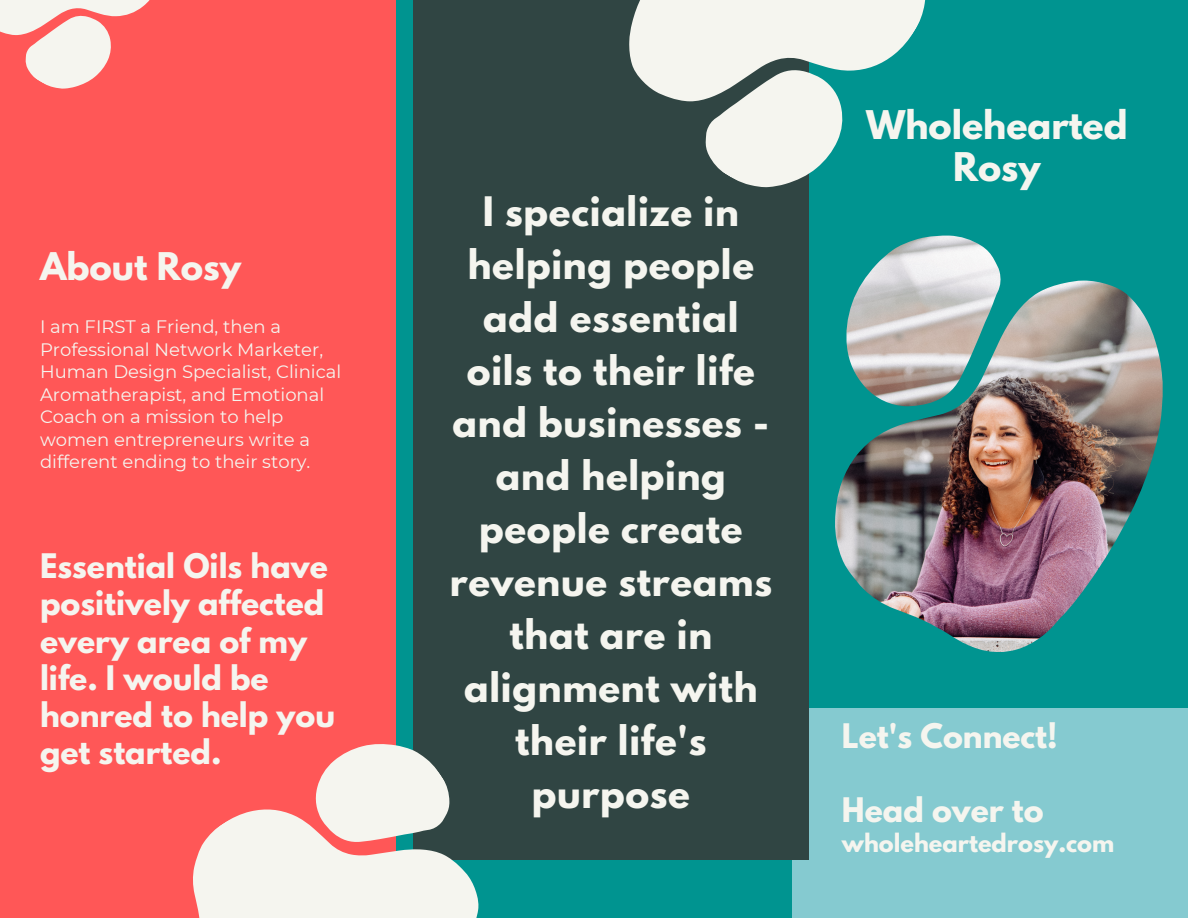
<style>
.page{position:relative;width:1188px;height:918px;background:#009490}
.page>*{position:absolute;margin:0;border:0;box-sizing:border-box;transform-origin:0 0}
.t1{font:700 36px/52.8px "League Spartan";letter-spacing:.02em;color:#f5f5ef;text-align:center}
.t2{font:700 34.95px/41.7px "League Spartan";color:#f5f5ef;text-align:center}
.t3{font:700 33.75px "League Spartan";color:#f5f5ef}
.t4{font:700 30px/37.2px "League Spartan";color:#f5f5ef}
.t5{font:700 22.5px "League Spartan";color:#f5f5ef}
.t6{font:18px/22.5px "Montserrat";color:#f5f5ef}
</style>
<div class="page">
<div style="left:792px;top:708px;width:396px;height:210px;background:#85cad0"></div>
<div style="left:413px;top:0;width:396px;height:860px;background:#304543"></div>
<div style="left:0;top:0;width:396px;height:918px;background:#ff5757"></div>
<img style="left:835px;top:235px;width:328px;height:417px">
<svg style="left:629px;top:0;width:297px;height:188px;fill:#f5f5ef"></svg>
<svg style="left:0;top:0;width:150px;height:89px"></svg>
<svg style="left:193px;top:744px;width:286px;height:174px;fill:#f5f5ef"></svg>
<p class="t3" style="left:40px;top:249px;width:203px">About Rosy</p>
<p class="t6" style="left:40px;top:315px;width:303px">I am FIRST a Friend, then a<br>Professional Network Marketer,<br>Human Design Specialist, Clinical<br>Aromatherapist, and Emotional<br>Coach on a mission to help women entrepreneurs write a different ending to their story.</p>
<p class="t4" style="left:40px;top:552px;width:296px">Essential Oils have positively affected every area of my life. I would be honred to help you get started.</p>
<p class="t1" style="left:450px;top:190px;width:324px">I specialize in helping people add essential oils to their life and businesses - and helping people create revenue streams that are in alignment with their life's purpose</p>
<p class="t2" style="left:866px;top:109px;width:263px">Wholehearted<br>Rosy</p>
<p class="t4" style="left:842px;top:721px;width:217px">Let's Connect!</p>
<p class="t4" style="left:842px;top:796px;width:203px">Head over to</p>
<p class="t5" style="left:842px;top:831px;width:274px">wholeheartedrosy.com</p>
</div>
